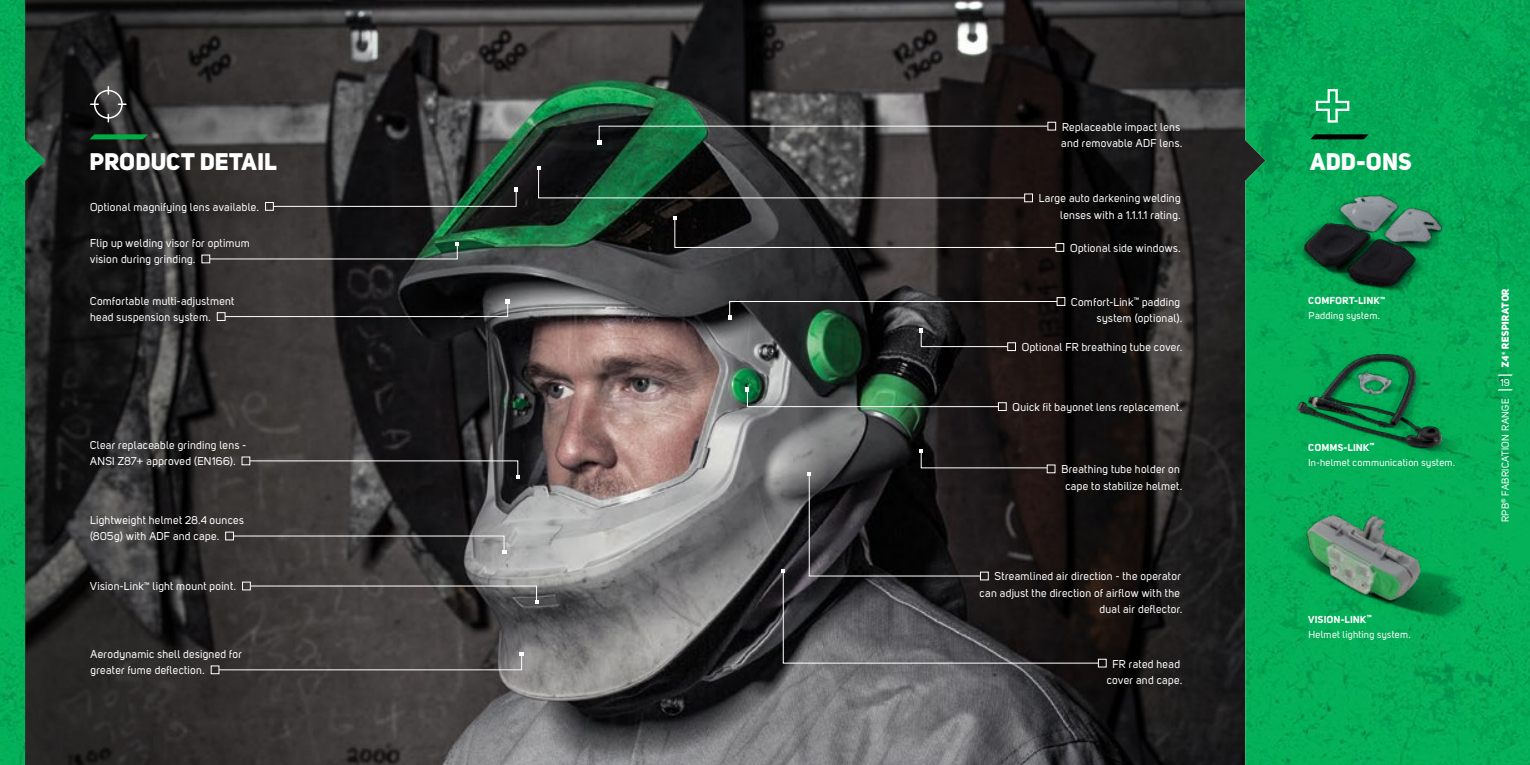
<style>
.page{position:relative;width:1530px;height:765px;background:#fff}
.page>*{position:absolute;margin:0;border:0;box-sizing:border-box;transform-origin:0 0}
.t1{font:23.75px "Uni Sans Heavy";letter-spacing:.005em;color:#fff}
.t2{font:11.25px/16.2px "Uni Sans Regular";letter-spacing:.015em;color:#fff}
.t3{font:10px "Uni Sans Regular";letter-spacing:.02em;color:#fff}
.t4{font:10px "Uni Sans Bold";letter-spacing:.015em;color:#fff}
.t5{font:10px "Uni Sans Heavy";letter-spacing:.025em;color:#fff}
.t6{font:700 4.38px "Uni Sans Semi";color:#fff}
</style>
<div class="page">
<img style="left:413px;top:0;width:570px;height:765px">
<svg style="left:46px;top:0;width:367px;height:765px;background:#2f2d2d"></svg>
<svg style="left:983px;top:0;width:262px;height:765px;background:#1f1d1d"></svg>
<img style="left:1245px;top:0;width:285px;height:765px">
<img style="left:0;top:0;width:46px;height:765px">
<div style="left:1313px;top:134px;width:53px;height:5px;background:#000"></div>
<svg style="left:1498px;top:389px;width:14px;height:2px"></svg>
<svg style="left:1498px;top:374px;width:14px;height:2px"></svg>
<svg style="left:1316px;top:89px;width:33px;height:33px"></svg>
<img style="left:1287px;top:185px;width:170px;height:112px">
<img style="left:1303px;top:192px;width:141px;height:97px">
<img style="left:1287px;top:335px;width:177px;height:134px">
<img style="left:1294px;top:351px;width:152px;height:102px">
<div style="left:92px;top:134px;width:53px;height:5px;background:#00ae43"></div>
<svg style="left:90px;top:86px;width:37px;height:37px"></svg>
<div style="left:211px;top:665px;width:8px;height:9px;border:1px solid #fff"></div>
<div style="left:998px;top:402px;width:9px;height:9px;border:1px solid #fff"></div>
<div style="left:1024px;top:193px;width:9px;height:9px;border:1px solid #fff"></div>
<div style="left:225px;top:532px;width:9px;height:8px;border:1px solid #fff"></div>
<div style="left:1057px;top:297px;width:8px;height:9px;border:1px solid #fff"></div>
<div style="left:217px;top:312px;width:9px;height:9px;border:1px solid #fff"></div>
<div style="left:1047px;top:122px;width:9px;height:9px;border:1px solid #fff"></div>
<svg style="left:224px;top:299px;width:286px;height:19px;background:#343233"></svg>
<svg style="left:209px;top:242px;width:250px;height:18px;background:#373b38"></svg>
<svg style="left:249px;top:460px;width:271px;height:19px;background:#3e3c3c"></svg>
<svg style="left:233px;top:535px;width:273px;height:19px;background:#4b4949"></svg>
<svg style="left:218px;top:652px;width:306px;height:19px;background:#504d4c"></svg>
<svg style="left:597px;top:125px;width:452px;height:19px;background:#3a473f"></svg>
<svg style="left:728px;top:301px;width:330px;height:18px;background:#303130"></svg>
<svg style="left:745px;top:388px;width:254px;height:20px;background:#475c4e"></svg>
<svg style="left:537px;top:166px;width:489px;height:33px;background:#2b352f"></svg>
<img style="left:1265px;top:476px;width:234px;height:167px">
<img style="left:1284px;top:488px;width:192px;height:138px">
<img style="left:1301px;top:506px;width:131px;height:102px">
<div style="left:1055px;top:243px;width:9px;height:9px;border:1px solid #fff"></div>
<svg style="left:673px;top:216px;width:384px;height:32px;background:#2e2a2a"></svg>
<svg style="left:781px;top:449px;width:318px;height:215px;background:#2b2829"></svg>
<div style="left:242px;top:582px;width:9px;height:8px;border:1px solid #fff"></div>
<svg style="left:250px;top:585px;width:289px;height:19px;background:#4e4b4a"></svg>
<div style="left:73px;top:185px;width:219px;height:46px;background:#000;opacity:.5"></div>
<div style="left:265px;top:202px;width:9px;height:9px;border:1px solid #fff"></div>
<svg style="left:272px;top:188px;width:246px;height:19px;background:#313733"></svg>
<div style="left:1007px;top:342px;width:9px;height:9px;border:1px solid #fff"></div>
<svg style="left:919px;top:328px;width:90px;height:20px;background:#282525"></svg>
<h1 class="t1" style="left:90px;top:147px;width:189px">PRODUCT DETAIL</h1>
<p class="t2" style="left:90px;top:199px;width:171px">Optional magnifying lens available.</p>
<p class="t2" style="left:90px;top:235px;width:162px">Flip up welding visor for optimum vision during grinding.</p>
<p class="t2" style="left:90px;top:293px;width:146px">Comfortable multi-adjustment head suspension system.</p>
<p class="t2" style="left:90px;top:437px;width:158px">Clear replaceable grinding lens -<br>ANSI Z87+ approved (EN166).</p>
<p class="t2" style="left:90px;top:512px;width:155px">Lightweight helmet 28.4 ounces (805g) with ADF and cape.</p>
<p class="t2" style="left:90px;top:578px;width:148px">Vision-Link<sup>™</sup> light mount point.</p>
<p class="t2" style="left:91px;top:646px;width:153px">Aerodynamic shell designed for greater fume deflection.</p>
<p class="t2" style="left:1061px;top:118px;width:123px">Replaceable impact lens and removable ADF lens.</p>
<p class="t2" style="left:1039px;top:190px;width:143px;text-align:right">Large auto darkening welding lenses with a 1.1.1.1 rating.</p>
<p class="t2" style="left:1070px;top:240px;width:112px">Optional side windows.</p>
<p class="t2" style="left:1071px;top:294px;width:113px;text-align:right">Comfort-Link<sup>™</sup> padding system (optional).</p>
<p class="t2" style="left:1022px;top:339px;width:162px">Optional FR breathing tube cover.</p>
<p class="t2" style="left:1013px;top:399px;width:171px">Quick fit bayonet lens replacement.</p>
<p class="t2" style="left:1061px;top:461px;width:122px;text-align:center">Breathing tube holder on cape to stabilize helmet.</p>
<p class="t2" style="left:980px;top:568px;width:204px;text-align:right">Streamlined air direction - the operator can adjust the direction of airflow with the dual air deflector.</p>
<p class="t2" style="left:1107px;top:655px;width:77px;text-align:center">FR rated head cover and cape.</p>
<h1 class="t1" style="left:1311px;top:147px;width:103px">ADD-ONS</h1>
<p class="t4" style="left:1309px;top:294px;width:78px">COMFORT-LINK<sup>™</sup></p>
<p class="t3" style="left:1309px;top:310px;width:73px">Padding system.</p>
<p class="t4" style="left:1309px;top:441px;width:68px">COMMS-LINK<sup>™</sup></p>
<p class="t3" style="left:1309px;top:456px;width:148px">In-helmet communication system.</p>
<p class="t4" style="left:1309px;top:613px;width:65px">VISION-LINK<sup>™</sup></p>
<p class="t3" style="left:1309px;top:628px;width:104px">Helmet lighting system.</p>
<p class="t5" style="left:1499px;top:349px;width:63px;rotate:-90deg">RESPIRATOR</p>
<p class="t6" style="left:1501px;top:355px;width:5px;rotate:-90deg">®</p>
<p class="t5" style="left:1499px;top:367px;width:13px;rotate:-90deg">Z4</p>
<p class="t3" style="left:1500px;top:377px;width:11px">19</p>
<p class="t3" style="left:1500px;top:522px;width:125px;rotate:-90deg">RPB<sup>®</sup> FABRICATION RANGE</p>
</div>
